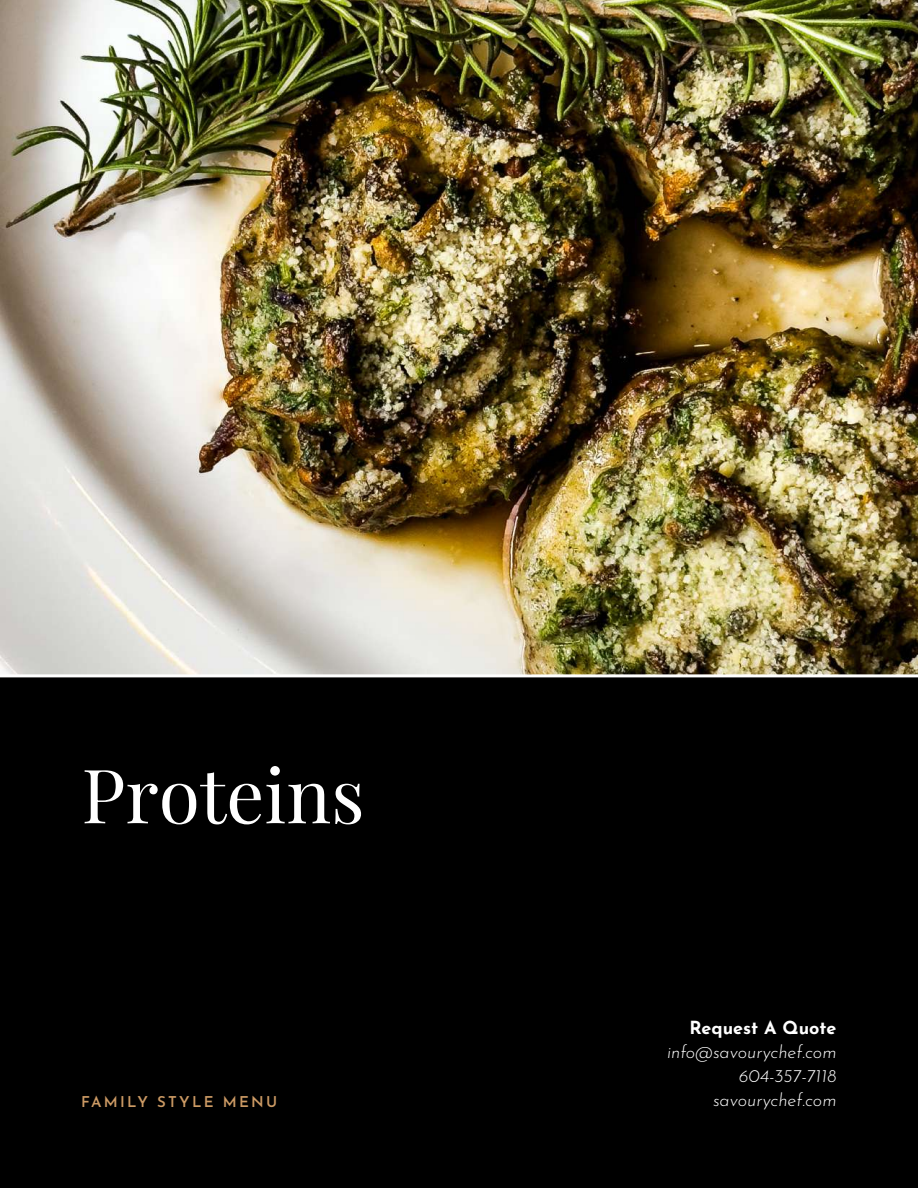
<style>
.page{position:relative;width:918px;height:1188px;background:#000}
.page>*{position:absolute;margin:0;border:0;box-sizing:border-box;transform-origin:0 0}
.t1{font:75px "Playfair Display";color:#fff}
.t2{font:italic 300 18px/24px "Josefin Sans";color:#fff;text-align:right}
.t3{font:700 18px "Josefin Sans";color:#fff}
.t4{font:600 15px "Josefin Sans";letter-spacing:.15em;color:#cc9a64}
</style>
<div class="page">
<img style="left:1px;top:0;width:917px;height:674px">
<hr style="left:0;top:674px;width:918px;height:3px;background:#fff">
<h1 class="t1" style="left:81px;top:736px;width:285px">Proteins</h1>
<p class="t4" style="left:81px;top:1089px;width:198px">FAMILY STYLE MENU</p>
<p class="t3" style="left:690px;top:1011px;width:148px">Request A Quote</p>
<p class="t2" style="left:667px;top:1038px;width:171px">info@savourychef.com<br>604-357-7118 savourychef.com</p>
</div>
